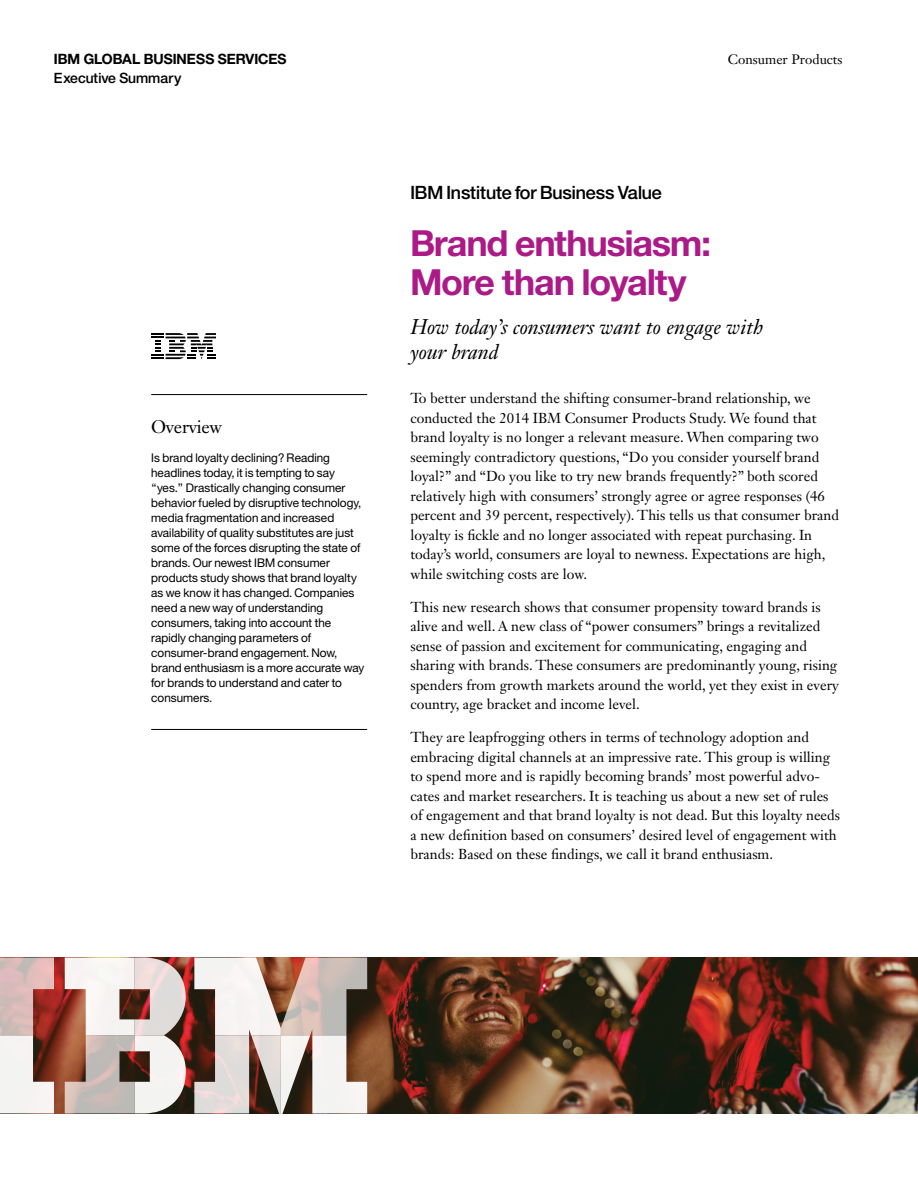
<style>
.page{position:relative;width:918px;height:1188px;background:#fff}
.page>*{position:absolute;margin:0;border:0;box-sizing:border-box;transform-origin:0 0}
.t1{font:36px/39px "Helv Neue Boldfor IBM";letter-spacing:-.02em;color:#ab1a87}
.subtitle{font:italic 21px/25.5px "Janson Text LT Std";color:#000}
.t2{font:18.3px "Helv Neue Mediumfor IBM";letter-spacing:-.005em;color:#000}
.sidebar_head{font:18px "Janson Text LT Std";letter-spacing:-.015em;color:#000}
.body{font:14.25px/19.5px "Janson Text LT Std";color:#000}
.t3{font:14.25px "Helv Neue Boldfor IBM";color:#000}
.t4{font:14.25px "Helv Neue Mediumfor IBM";color:#000}
.t5{font:13.5px "Janson Text LT Std";color:#000}
.sidebar_body{font:12px/15px "Helv Neue Romanfor IBM";letter-spacing:.005em;color:#000}
</style>
<div class="page">
<img style="left:54px;top:958px;width:864px;height:155px">
<svg style="left:151px;top:333px;width:65px;height:26px"></svg>
<svg style="left:0;top:958px;width:54px;height:155px"></svg>
<svg style="left:194px;top:958px;width:173px;height:156px"></svg>
<svg style="left:65px;top:958px;width:121px;height:155px"></svg>
<hr style="left:151px;top:394px;width:216px;height:1px;background:#000">
<hr style="left:151px;top:729px;width:216px;height:1px;background:#000">
<p class="t3" style="left:54px;top:50px;width:234px">IBM GLOBAL BUSINESS SERVICES</p>
<p class="t5" style="left:728px;top:51px;width:116px">Consumer Products</p>
<p class="t4" style="left:54px;top:70px;width:129px">Executive Summary</p>
<p class="sidebar_head" style="left:151px;top:416px;width:73px">Overview</p>
<p class="sidebar_body" style="left:151px;top:450px;width:215px">Is brand loyalty declining? Reading headlines today, it is tempting to say “yes.” Drastically changing consumer behavior fueled by disruptive technology, media fragmentation and increased availability of quality substitutes are just some of the forces disrupting the state of brands. Our newest IBM consumer products study shows that brand loyalty as we know it has changed. Companies need a new way of understanding consumers, taking into account the rapidly changing parameters of consumer-brand engagement. Now, brand enthusiasm is a more accurate way for brands to understand and cater to consumers.</p>
<p class="t2" style="left:410px;top:182px;width:253px">IBM Institute for Business Value</p>
<p class="t1" style="left:410px;top:222px;width:302px">Brand enthusiasm:<br>More than loyalty</p>
<p class="subtitle" style="left:410px;top:314px;width:355px">How today’s consumers want to engage with your brand</p>
<p class="body" style="left:410px;top:389px;width:430px">To better understand the shifting consumer-brand relationship, we conducted the 2014 IBM Consumer Products Study. We found that brand loyalty is no longer a relevant measure. When comparing two seemingly contradictory questions, “Do you consider yourself brand loyal?” and “Do you like to try new brands frequently?” both scored relatively high with consumers’ strongly agree or agree responses (46 percent and 39 percent, respectively). This tells us that consumer brand loyalty is fickle and no longer associated with repeat purchasing. In today’s world, consumers are loyal to newness. Expectations are high, while switching costs are low.</p>
<p class="body" style="left:410px;top:597px;width:430px">This new research shows that consumer propensity toward brands is alive and well. A new class of “power consumers” brings a revitalized sense of passion and excitement for communicating, engaging and sharing with brands. These consumers are predominantly young, rising spenders from growth markets around the world, yet they exist in every country, age bracket and income level.</p>
<p class="body" style="left:410px;top:728px;width:431px">They are leapfrogging others in terms of technology adoption and embracing digital channels at an impressive rate. This group is willing to spend more and is rapidly becoming brands’ most powerful advo&shy;cates and market researchers. It is teaching us about a new set of rules of engagement and that brand loyalty is not dead. But this loyalty needs a new definition based on consumers’ desired level of engagement with brands: Based on these findings, we call it brand enthusiasm.</p>
</div>
